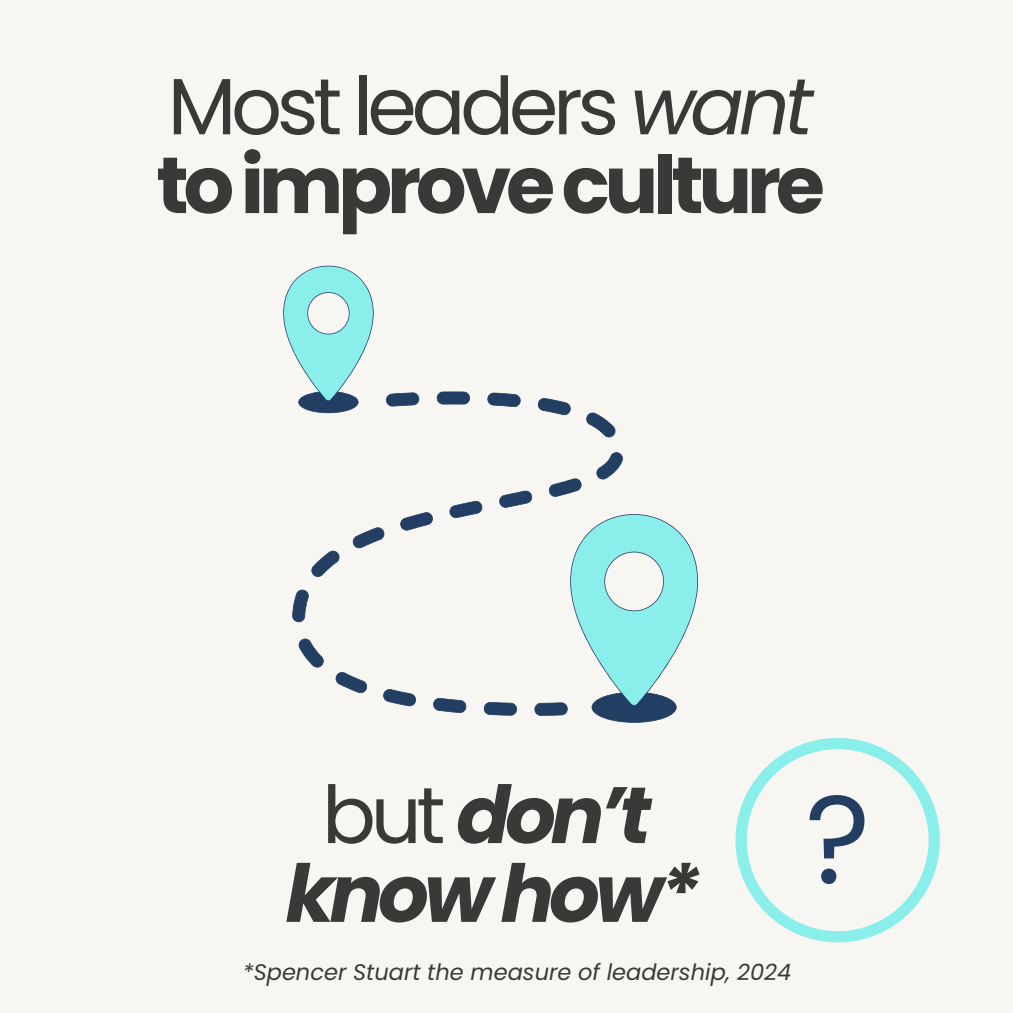
<style>
.page{position:relative;width:1013px;height:1013px;background:#fff}
.page>*{position:absolute;margin:0;border:0;box-sizing:border-box;transform-origin:0 0}
.t1{font:125px "Poppins";color:#233e63}
.t2{font:700 79.75px/78.8px "Poppins";letter-spacing:-.065em;color:#3a3937}
.t3{font:italic 700 79.75px/78.8px "Poppins";letter-spacing:-.065em;color:#3a3937;text-align:center}
.t4{font:italic 22.5px "Poppins";color:#3a3937}
.s1{font-weight:400}
.s2{font-weight:400;font-style:italic}
.s3{font-weight:400;font-style:normal}
</style>
<div class="page">
<div style="left:0;top:0;width:1012px;height:1012px;background:#f8f6f3"></div>
<svg style="left:735px;top:738px;width:204px;height:204px"></svg>
<svg style="left:283px;top:266px;width:414px;height:456px"></svg>
<h1 class="t2" style="left:156px;top:67px;width:670px"><span class="s1">Most leaders</span> <span class="s2">want </span>toimproveculture</h1>
<h1 class="t3" style="left:285px;top:775px;width:417px"><span class="s3">but</span> don’t know how*</h1>
<p class="t1" style="left:805px;top:752px;width:67px">?</p>
<p class="t4" style="left:243px;top:956px;width:550px">*Spencer Stuart the measure of leadership, 2024</p>
</div>
